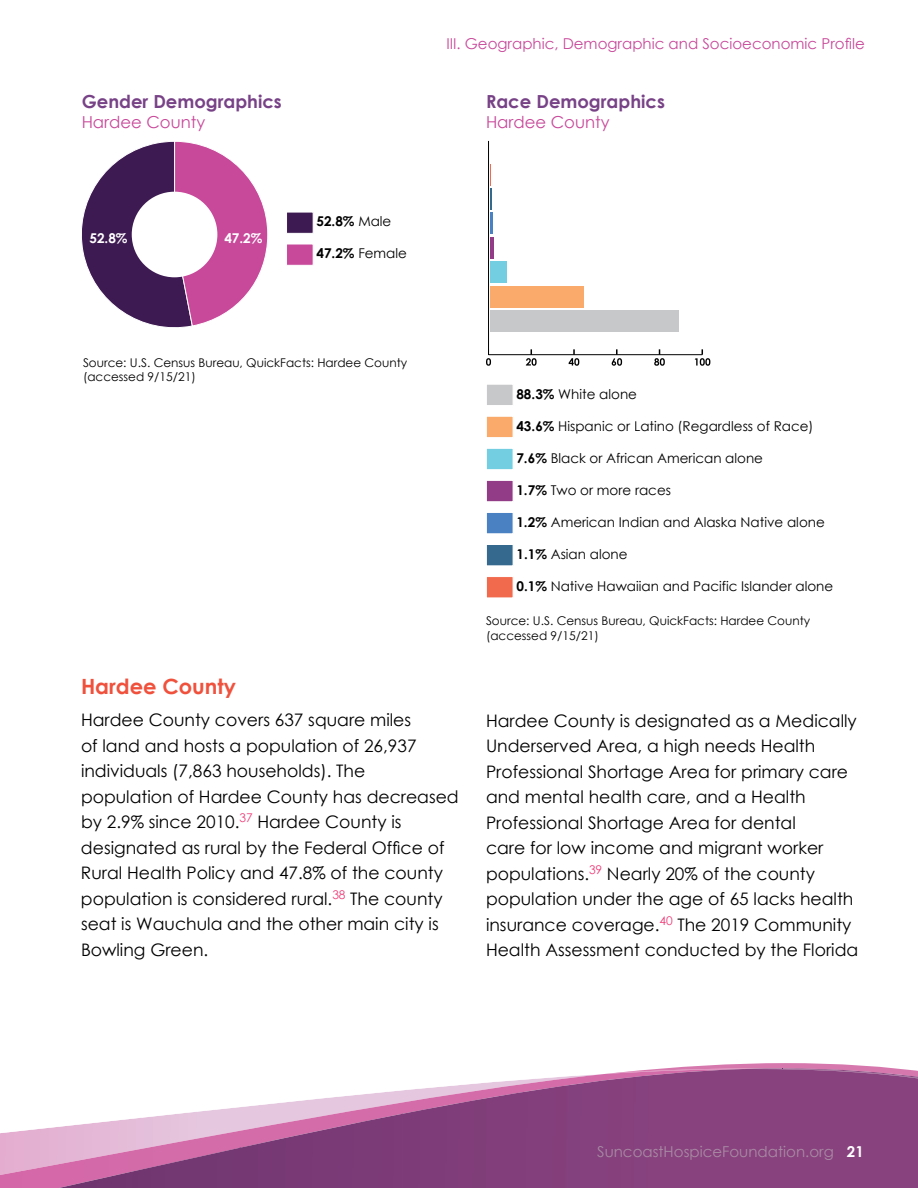
<style>
.page{position:relative;width:918px;height:1188px;background:#fff}
.page>*{position:absolute;margin:0;border:0;box-sizing:border-box;transform-origin:0 0}
.t1{font:700 21px "Century Gothic";color:#f0513c}
.t2{font:700 18px "Century Gothic";color:#784287}
.t3{font:17.25px/25.5px "Century Gothic";color:#000}
.t4{font:16.5px "Century Gothic";color:#c8489a}
.t5{font:15px "Century Gothic";color:#c8489a}
.t6{font:15px "Century Gothic";color:#bebcbd}
.t7{font:13.5px "Century Gothic";color:#000}
.t8{font:700 13.5px "Century Gothic";color:#fff}
.t9{font:700 13.5px "Century Gothic";color:#000}
.t10{font:12px/14.4px "Century Gothic";color:#000}
.s1{font-weight:400}
.s2{font-weight:700}
.s3{font-weight:700;color:#fff}
</style>
<div class="page">
<svg style="left:670px;top:1063px;width:220px;height:5px"></svg>
<svg style="left:0;top:1068px;width:743px;height:120px"></svg>
<img style="left:401px;top:1069px;width:517px;height:119px">
<img style="left:240px;top:1114px;width:163px;height:74px">
<img style="left:38px;top:1147px;width:203px;height:41px">
<svg style="left:743px;top:1068px;width:175px;height:12px;background:#9c568d"></svg>
<svg style="left:81px;top:141px;width:187px;height:187px"></svg>
<div style="left:132px;top:192px;width:85px;height:85px;background:#fff;border-radius:50%"></div>
<div style="left:286px;top:212px;width:28px;height:22px;background:#3e1a52;border:1px solid #fff"></div>
<div style="left:286px;top:244px;width:28px;height:22px;background:#c8489a;border:1px solid #fff"></div>
<hr style="left:489px;top:354px;width:213px;height:1px;background:#000">
<svg style="left:486px;top:350px;width:5px;height:16px"></svg>
<svg style="left:526px;top:349px;width:11px;height:17px"></svg>
<svg style="left:569px;top:349px;width:10px;height:17px"></svg>
<svg style="left:612px;top:349px;width:10px;height:17px"></svg>
<svg style="left:654px;top:349px;width:11px;height:17px"></svg>
<svg style="left:695px;top:349px;width:15px;height:17px"></svg>
<hr style="left:488px;top:141px;width:1px;height:214px;background:#000">
<div style="left:490px;top:310px;width:189px;height:22px;background:#c7c8ca"></div>
<div style="left:490px;top:286px;width:93px;height:22px;background:#faaa6a"></div>
<div style="left:490px;top:261px;width:16px;height:22px;background:#74cee2"></div>
<hr style="left:490px;top:237px;width:4px;height:22px;background:#923c87">
<hr style="left:490px;top:212px;width:2px;height:22px;background:#4a81c2">
<svg style="left:490px;top:164px;width:1px;height:46px"></svg>
<div style="left:486px;top:384px;width:27px;height:22px;background:#c7c8ca;border:1px solid #fff"></div>
<div style="left:486px;top:416px;width:27px;height:22px;background:#faaa6a;border:1px solid #fff"></div>
<div style="left:486px;top:448px;width:27px;height:22px;background:#74cee2;border:1px solid #fff"></div>
<div style="left:486px;top:480px;width:27px;height:22px;background:#923c87;border:1px solid #fff"></div>
<div style="left:486px;top:512px;width:27px;height:22px;background:#4a81c2;border:1px solid #fff"></div>
<div style="left:486px;top:544px;width:27px;height:22px;background:#36698e;border:1px solid #fff"></div>
<div style="left:486px;top:576px;width:27px;height:22px;background:#f26a4e;border:1px solid #fff"></div>
<p class="t2" style="left:82px;top:88px;width:202px">Gender Demographics</p>
<p class="t4" style="left:82px;top:110px;width:125px">Hardee County</p>
<p class="t8" style="left:89px;top:228px;width:40px">52.8%</p>
<p class="t8" style="left:224px;top:228px;width:40px">47.2%</p>
<p class="t9" style="left:316px;top:211px;width:76px">52.8% <span class="s1">Male</span></p>
<p class="t7" style="left:316px;top:244px;width:92px"><span class="s2">47.2%</span> Female</p>
<p class="t10" style="left:83px;top:355px;width:326px">Source: U.S. Census Bureau, QuickFacts: Hardee County (accessed 9/15/21)</p>
<p class="t5" style="left:446px;top:33px;width:420px">III. Geographic, Demographic and Socioeconomic Profile</p>
<p class="t2" style="left:486px;top:88px;width:180px">Race Demographics</p>
<p class="t4" style="left:486px;top:110px;width:125px">Hardee County</p>
<p class="t7" style="left:516px;top:384px;width:122px"><span class="s2">88.3%</span> White alone</p>
<p class="t7" style="left:516px;top:416px;width:299px"><span class="s2">43.6%</span> Hispanic f Latino (Regardless of Race)</p>
<p class="t7" style="left:516px;top:448px;width:248px"><span class="s2">7.6%</span> Black or African American alone</p>
<p class="t7" style="left:516px;top:481px;width:156px"><span class="s2">1.7%</span> Two or more races</p>
<p class="t7" style="left:516px;top:513px;width:310px"><span class="s2">1.2%</span> American Indian and Alaska Native alone</p>
<p class="t7" style="left:516px;top:545px;width:113px"><span class="s2">1.1%</span> Asian alone</p>
<p class="t7" style="left:516px;top:577px;width:318px"><span class="s2">0.1%</span> Native Hawaiian and Pacific Islander alone</p>
<p class="t10" style="left:486px;top:614px;width:326px">Source: U.S. Census Bureau, QuickFacts: Hardee County (accessed 9/15/21)</p>
<p class="t7" style="left:617px;top:416px;width:14px">or</p>
<p class="t1" style="left:81px;top:670px;width:156px">Hardee County</p>
<p class="t3" style="left:81px;top:707px;width:379px">Hardee County covers 637 square miles<br>of land and hosts a population of 26,937 individuals (7,863 households). The population of Hardee County has decreased by 2.9% since 2010.<sup>37</sup> Hardee County is designated as rural by the Federal Office of Rural Health Policy and 47.8% of the county population is considered rural.<sup>38</sup> The county seat is Wauchula and the other main city is Bowling Green.</p>
<p class="t3" style="left:486px;top:707px;width:374px">Hardee County is designated as a Medically Underserved Area, a high needs Health Professional Shortage Area for primary care and mental health care, and a Health Professional Shortage Area for dental<br>care for low income and migrant worker populations.<sup>39</sup> Nearly 20% of the county population under the age of 65 lacks health insurance coverage.<sup>40</sup> The 2019 Community Health Assessment conducted by the Florida</p>
<p class="t6" style="left:597px;top:1141px;width:268px">SuncoastHospiceFoundation.org <span class="s3">21</span></p>
</div>
